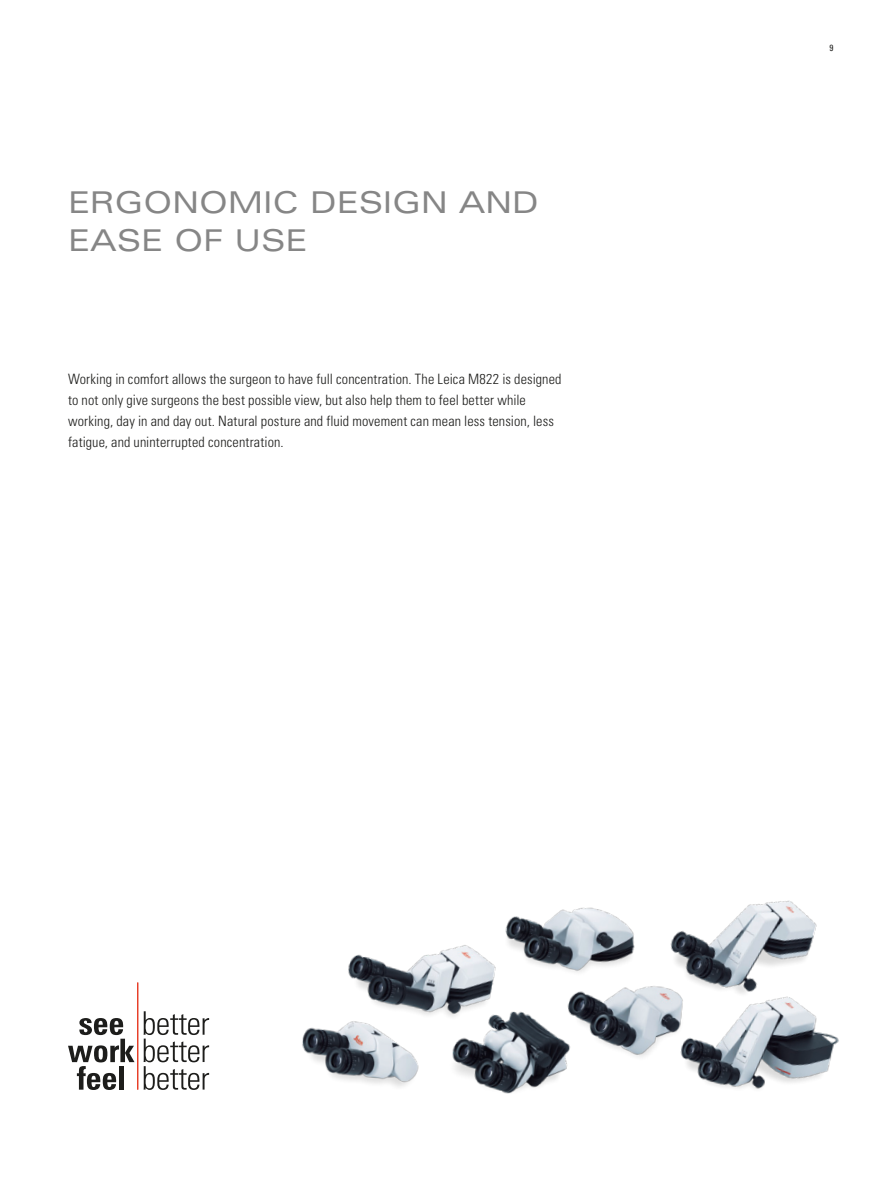
<style>
.page{position:relative;width:893px;height:1191px;background:#fff}
.page>*{position:absolute;margin:0;border:0;box-sizing:border-box;transform-origin:0 0}
.t1{font:expanded 30px/37.5px "Univers LT Std";color:#868686}
.t2{font:300 condensed 14.25px/21px "Univers LT Std";letter-spacing:.01em;color:#1d1d1b}
.t3{font:condensed 9px "Univers LT Std";color:#1d1d1b}
</style>
<div class="page">
<svg style="left:68px;top:1018px;width:66px;height:72px"></svg>
<div style="left:119px;top:1066px;width:5px;height:23px;background:#1d1d1b"></div>
<svg style="left:144px;top:1011px;width:65px;height:79px"></svg>
<hr style="left:137px;top:982px;width:1px;height:107px;background:#e6331b">
<img style="left:452px;top:1015px;width:107px;height:79px">
<img style="left:302px;top:1025px;width:117px;height:62px">
<img style="left:544px;top:986px;width:124px;height:87px">
<img style="left:670px;top:900px;width:147px;height:73px">
<img style="left:346px;top:945px;width:183px;height:80px">
<img style="left:668px;top:973px;width:171px;height:116px">
<img style="left:498px;top:907px;width:155px;height:86px">
<h1 class="t1" style="left:68px;top:183px;width:472px">ERGONOMIC DESIGN AND<br>EASE OF USE</h1>
<p class="t2" style="left:68px;top:368px;width:495px">Working in comfort allows the surgeon to have full concentration. The Leica M822 is designed to not only give surgeons the best possible view, but also help them to feel better while working, day in and day out. Natural posture and fluid movement can mean less tension, less fatigue, and uninterrupted concentration.</p>
<p class="t3" style="left:829px;top:42px;width:5px">9</p>
</div>
